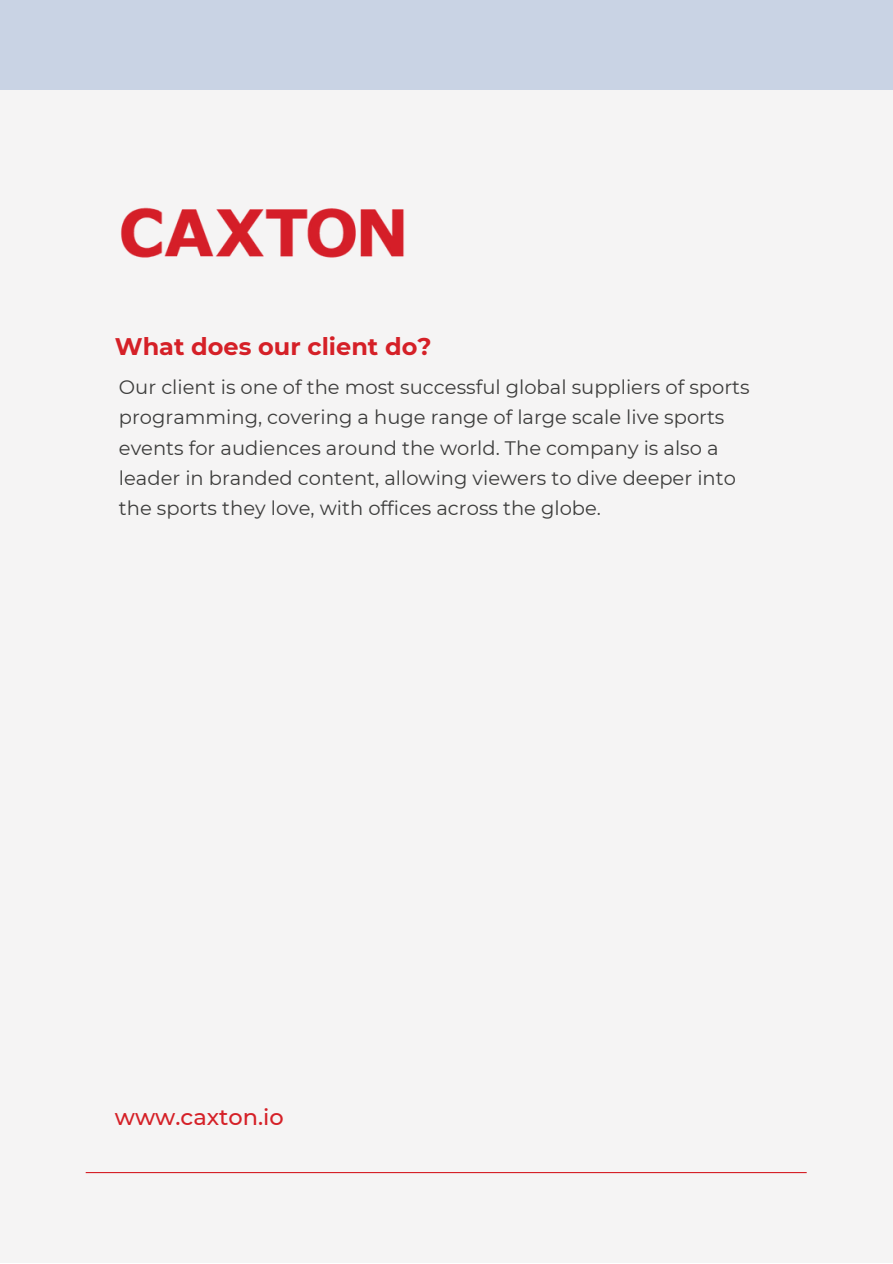
<style>
.page{position:relative;width:893px;height:1264px;background:#fff}
.page>*{position:absolute;margin:0;border:0;box-sizing:border-box;transform-origin:0 0}
.t1{font:700 24px "Montserrat";color:#d52027}
.t2{font:500 22.5px "Montserrat";color:#d52027}
.t3{font:19.5px/30.3px "Montserrat";color:#3d3d3c}
</style>
<div class="page">
<div style="left:0;top:0;width:892px;height:1262px;background:#f5f4f4"></div>
<hr style="left:86px;top:1171px;width:720px;height:2px;background:#d52027">
<div style="left:0;top:0;width:892px;height:89px;background:#c9d3e4"></div>
<img style="left:121px;top:207px;width:283px;height:51px">
<p class="t1" style="left:115px;top:332px;width:318px">What does our client do?</p>
<p class="t3" style="left:119px;top:371px;width:632px">Our client is one of the most successful global suppliers of sports programming, covering a huge range of large scale live sports events for audiences around the world. The company is also a leader in branded content, allowing viewers to dive deeper into the sports they love, with offices across the globe.</p>
<p class="t2" style="left:115px;top:1103px;width:170px">www.caxton.io</p>
</div>
